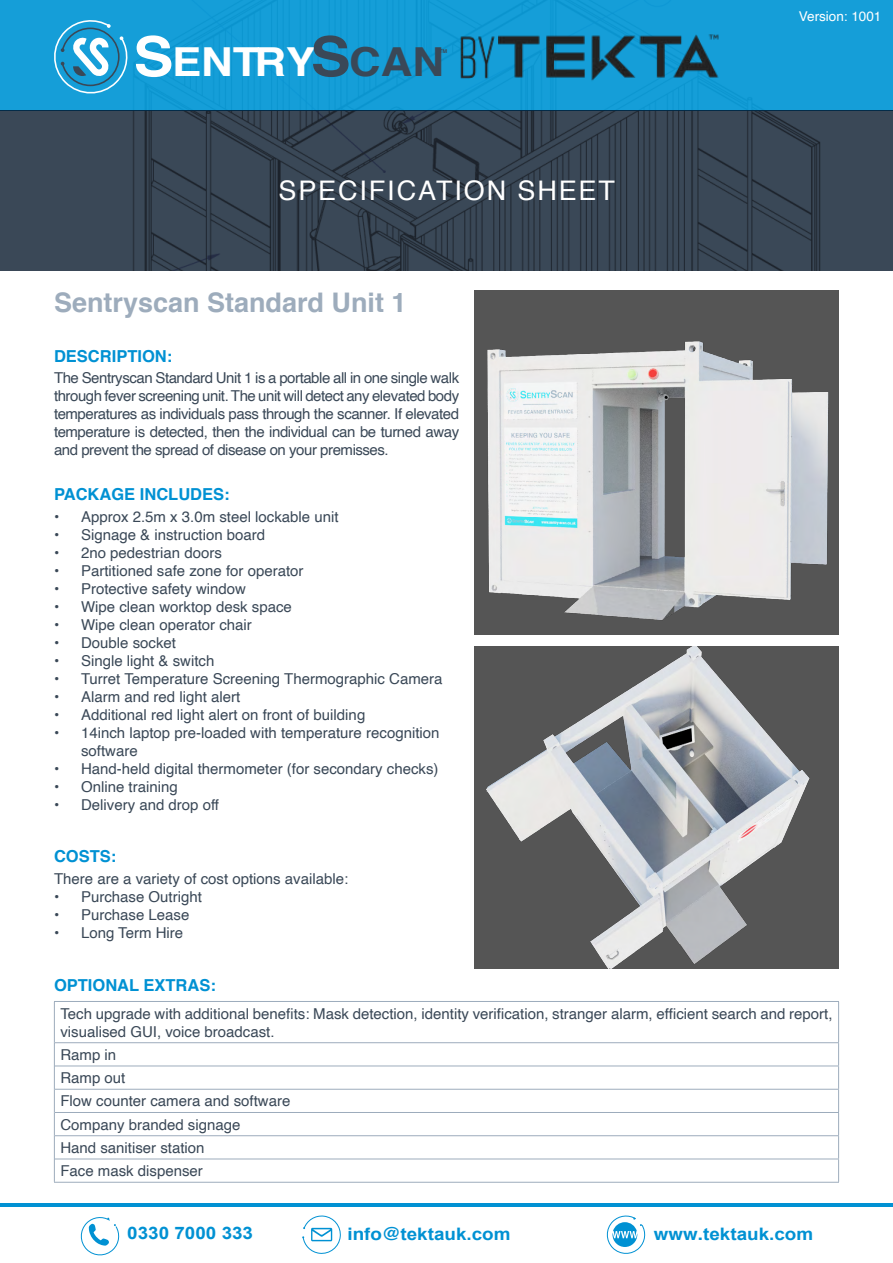
<style>
.page{position:relative;width:893px;height:1263px;background:#fff}
.page>*{position:absolute;margin:0;border:0;box-sizing:border-box;transform-origin:0 0}
.t1{font:700 39.9px "Helvetica";color:#fff;scale:1.1 1}
.t2{font:700 27px "Helvetica";color:#9dacbc}
.t3{font:27px "Helvetica";letter-spacing:.07em;color:#fff}
.t4{font:700 17.25px "Arial";color:#0091d3;scale:1.1 1}
.t5{font:700 16.5px "Helvetica";color:#0091d3}
.t6{font:15px/18px "Helvetica";color:#3a4857}
.t7{font:13.5px "Helvetica";color:#fff}
.t8{font:700 5.25px "Helvetica";color:#3a4857;scale:1.1 1}
.s1{font-size:54.9px}
.s2{font-size:54.9px;color:#3a4857}
.s3{color:#3a4857}
.s4{font-family:"Helvetica"}
</style>
<div class="page">
<hr style="left:0;top:1203px;width:893px;height:4px;background:#0091d3">
<div style="left:0;top:0;width:893px;height:110px;background:#159ed8"></div>
<div style="left:0;top:110px;width:893px;height:160px;background:#3a4857"></div>
<svg style="left:54px;top:20px;width:74px;height:74px"></svg>
<hr style="left:54px;top:1001px;width:785px;height:1px;background:#9dacbc">
<hr style="left:54px;top:1002px;width:1px;height:41px;background:#9dacbc">
<svg style="left:54px;top:1043px;width:1px;height:139px"></svg>
<hr style="left:54px;top:1182px;width:785px;height:1px;background:#9dacbc">
<hr style="left:838px;top:1002px;width:1px;height:40px;background:#9dacbc">
<hr style="left:55px;top:1042px;width:784px;height:1px;background:#9dacbc">
<hr style="left:55px;top:1065px;width:784px;height:1px;background:#9dacbc">
<hr style="left:55px;top:1089px;width:784px;height:1px;background:#9dacbc">
<hr style="left:55px;top:1112px;width:784px;height:1px;background:#9dacbc">
<hr style="left:55px;top:1135px;width:784px;height:1px;background:#9dacbc">
<hr style="left:55px;top:1158px;width:784px;height:1px;background:#9dacbc">
<svg style="left:838px;top:1043px;width:1px;height:139px"></svg>
<div style="left:474px;top:646px;width:365px;height:323px;background:#555"></div>
<img style="left:486px;top:646px;width:324px;height:323px">
<div style="left:474px;top:290px;width:365px;height:345px;background:#555"></div>
<img style="left:487px;top:341px;width:342px;height:279px">
<img style="left:458px;top:14px;width:261px;height:67px">
<svg style="left:302px;top:1215px;width:39px;height:39px"></svg>
<svg style="left:80px;top:1217px;width:40px;height:39px"></svg>
<svg style="left:606px;top:1215px;width:40px;height:39px"></svg>
<h1 class="t1" style="left:133px;top:30px;width:284px"><span class="s1">S</span>ENTRY<span class="s2">S</span><span class="s3">CAN</span></h1>
<p class="t8" style="left:439px;top:47px;width:9px">TM</p>
<h2 class="t3" style="left:278px;top:169px;width:338px">SPECIFICATION SHEET</h2>
<h2 class="t2" style="left:54px;top:281px;width:354px">Sentryscan Standard Unit 1</h2>
<p class="t5" style="left:54px;top:342px;width:120px">DESCRIPTION:</p>
<p class="t6" style="left:54px;top:369px;width:407px;text-align:justify">The Sentryscan Standard Unit 1 is a portable all in one single walk through fever screening unit. The unit will detect any elevated body temperatures as individuals pass through the scanner. If elevated temperature is detected, then the individual can be turned away and prevent the spread of disease on your premisses.</p>
<p class="t5" style="left:54px;top:481px;width:177px">PACKAGE INCLUDES:</p>
<p class="t6" style="left:54px;top:508px;width:286px">• Approx 2.5m x 3.0m steel lockable unit</p>
<p class="t6" style="left:54px;top:526px;width:213px">• Signage &amp; instruction board</p>
<p class="t6" style="left:54px;top:544px;width:169px">• 2no pedestrian doors</p>
<p class="t6" style="left:54px;top:562px;width:251px">• Partitioned safe zone for operator</p>
<p class="t6" style="left:54px;top:580px;width:194px">• Protective safety window</p>
<p class="t6" style="left:54px;top:598px;width:239px">• Wipe clean worktop desk space</p>
<p class="t6" style="left:54px;top:616px;width:199px">• Wipe clean operator chair</p>
<p class="t6" style="left:54px;top:634px;width:124px">• Double socket</p>
<p class="t6" style="left:54px;top:652px;width:162px">• Single light &amp; switch</p>
<p class="t6" style="left:54px;top:670px;width:390px">• Turret Temperature Screening Thermographic Camera</p>
<p class="t6" style="left:54px;top:688px;width:188px">• Alarm and red light alert</p>
<p class="t6" style="left:54px;top:706px;width:313px">• Additional red light alert on front of building</p>
<p class="t6" style="left:81px;top:724px;width:360px;text-indent:-27px">• 14inch laptop pre-loaded with temperature recognition software</p>
<p class="t6" style="left:54px;top:760px;width:386px">• Hand-held digital thermometer (for secondary checks)</p>
<p class="t6" style="left:54px;top:778px;width:125px">• Online training</p>
<p class="t6" style="left:54px;top:796px;width:167px">• Delivery and drop off</p>
<p class="t5" style="left:54px;top:843px;width:64px">COSTS:</p>
<p class="t6" style="left:54px;top:870px;width:296px">There are a variety of cost options available:</p>
<p class="t6" style="left:54px;top:888px;width:149px">• Purchase Outright</p>
<p class="t6" style="left:54px;top:906px;width:137px">• Purchase Lease</p>
<p class="t6" style="left:54px;top:924px;width:131px">• Long Term Hire</p>
<p class="t5" style="left:54px;top:972px;width:163px">OPTIONAL EXTRAS:</p>
<p class="t7" style="left:799px;top:6px;width:84px">Version: 1001</p>
<p class="t6" style="left:60px;top:1005px;width:774px">Tech upgrade with additional benefits: Mask detection, identity verification, stranger alarm, efficient search and report, visualised GUI, voice broadcast.</p>
<p class="t6" style="left:60px;top:1043px;width:232px;line-height:23.2px">Ramp in<br>Ramp out<br>Flow counter camera and software<br>Company branded signage<br>Hand sanitiser station<br>Face mask dispenser</p>
<p class="t4" style="left:127px;top:1221px;width:116px">0330 7000 333</p>
<p class="t4" style="left:348px;top:1221px;width:150px"><span class="s4">info@</span>tektauk.com</p>
<p class="t4" style="left:654px;top:1221px;width:146px"><span class="s4">www.</span>tektauk.com</p>
</div>
